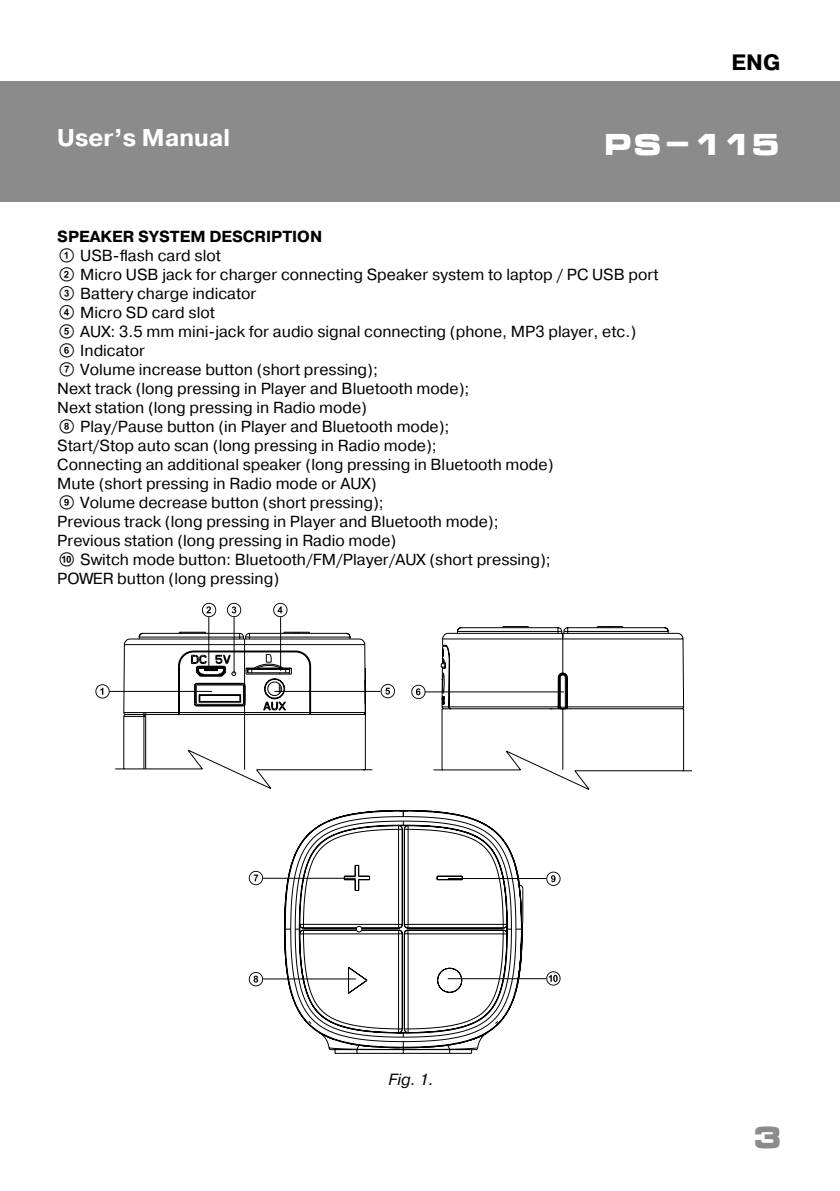
<style>
.page{position:relative;width:840px;height:1191px;background:#fff}
.page>*{position:absolute;margin:0;border:0;box-sizing:border-box;transform-origin:0 0}
.t1{font:700 30px "Micra";color:#8b8b8b}
.t2{font:700 29.2px "Micra";color:#fff}
.t3{font:700 24.2px "Pragmatica";color:#fff}
.t4{font:700 22.2px "Pragmatica";color:#000}
.t5{font:italic 16.2px "Pragmatica";color:#000}
.t6{font:16px/19px "Pragmatica";color:#000}
.s1{font-weight:700}
.s2{font-family:"SVEN"}
</style>
<div class="page">
<div style="left:0;top:81px;width:839px;height:121px;background:#8b8b8b"></div>
<svg style="left:330px;top:886px;width:193px;height:168px"></svg>
<svg style="left:284px;top:810px;width:238px;height:238px"></svg>
<svg style="left:402px;top:928px;width:106px;height:105px"></svg>
<hr style="left:208px;top:617px;width:1px;height:53px;background:#000">
<hr style="left:233px;top:617px;width:1px;height:56px;background:#000">
<hr style="left:280px;top:617px;width:1px;height:53px;background:#000">
<hr style="left:274px;top:691px;width:106px;height:1px;background:#000">
<svg style="left:202px;top:603px;width:14px;height:14px"></svg>
<svg style="left:227px;top:603px;width:14px;height:14px"></svg>
<svg style="left:273px;top:603px;width:14px;height:14px"></svg>
<svg style="left:380px;top:684px;width:15px;height:14px"></svg>
<svg style="left:411px;top:685px;width:14px;height:14px"></svg>
<hr style="left:424px;top:691px;width:139px;height:1px;background:#000">
<hr style="left:263px;top:978px;width:92px;height:1px;background:#000">
<hr style="left:263px;top:878px;width:92px;height:1px;background:#000">
<hr style="left:447px;top:878px;width:99px;height:1px;background:#000">
<hr style="left:447px;top:978px;width:99px;height:1px;background:#000">
<svg style="left:248px;top:871px;width:15px;height:14px"></svg>
<svg style="left:248px;top:972px;width:15px;height:14px"></svg>
<svg style="left:546px;top:871px;width:14px;height:15px"></svg>
<svg style="left:546px;top:971px;width:14px;height:14px"></svg>
<svg style="left:95px;top:631px;width:277px;height:139px"></svg>
<svg style="left:433px;top:626px;width:258px;height:164px"></svg>
<h3 class="t4" style="left:731px;top:47px;width:50px">ENG</h3>
<h3 class="t3" style="left:57px;top:122px;width:174px">User’s Manual</h3>
<h2 class="t2" style="left:603px;top:129px;width:178px">PS-115</h2>
<p class="t6" style="left:57px;top:227px;width:602px"><span class="s1">SPEAKER SYSTEM DESCRIPTION<br></span><span class="s2">A</span> USB-flash card slot<br><span class="s2">B</span> Micro USB jack for charger connecting Speaker system to laptop / PC USB port <span class="s2">C</span> Battery charge indicator<br><span class="s2">D</span> Micro SD card slot<br><span class="s2">E</span> AUX: 3.5 mm mini-jack for audio signal connecting (phone, MP3 player, etc.)<br><span class="s2">F</span> Indicator<br><span class="s2">G</span> Volume increase button (short pressing);<br>Next track (long pressing in Player and Bluetooth mode);<br>Next station (long pressing in Radio mode)<br><span class="s2">H</span> Play/Pause button (in Player and Bluetooth mode);<br>Start/Stop auto scan (long pressing in Radio mode);<br>Connecting an additional speaker (long pressing in Bluetooth mode)<br>Mute (short pressing in Radio mode or AUX)<br><span class="s2">I</span> Volume decrease button (short pressing);<br>Previous track (long pressing in Player and Bluetooth mode);<br>Previous station (long pressing in Radio mode)<br><span class="s2">J</span> Switch mode button: Bluetooth/FM/Player/AUX (short pressing);<br>POWER button (long pressing)</p>
<p class="t5" style="left:388px;top:1069px;width:47px">Fig. 1.</p>
<h1 class="t1" style="left:752px;top:1121px;width:32px">3</h1>
</div>
